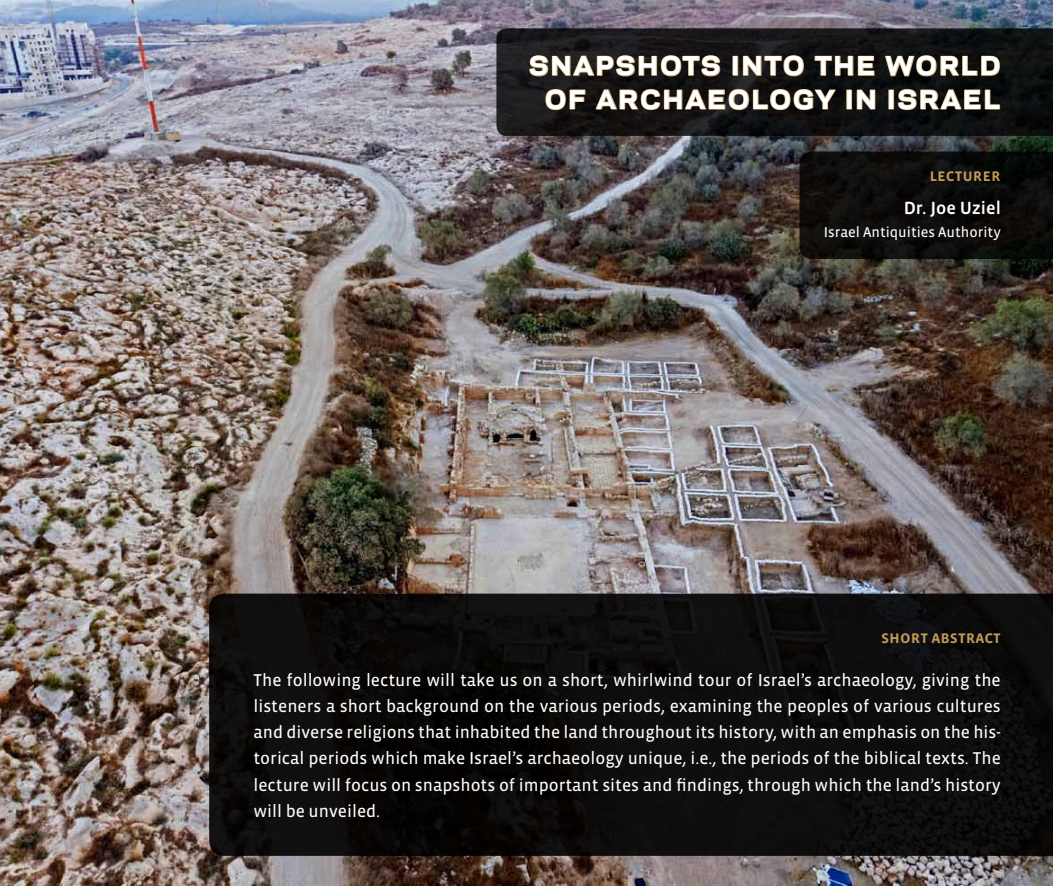
<style>
.page{position:relative;width:1053px;height:886px;background:#fff}
.page>*{position:absolute;margin:0;border:0;box-sizing:border-box;transform-origin:0 0}
.t1{font:700 33.62px/33.6px "Polaris";letter-spacing:.03em;color:#fff;text-align:center}
.t2{font:500 18px "Vista Sans OTCE";color:#fff}
.t3{font:17.5px/26.2px "Vista Sans OTCE";color:#fff;text-align:justify}
.t4{font:500 17.5px "Vista Sans OTCE";color:#c39b59}
.t5{font:14.62px "Vista Sans OTCE";color:#fff}
</style>
<div class="page">
<img style="left:0;top:0;width:1052px;height:886px">
<svg style="left:209px;top:594px;width:843px;height:262px;background:#0c0b0b"></svg>
<svg style="left:496px;top:28px;width:556px;height:108px;background:#141415"></svg>
<svg style="left:799px;top:151px;width:253px;height:108px;background:#0c0c0b"></svg>
<svg style="left:529px;top:55px;width:192px;height:22px;background:#463a2a"></svg>
<div style="left:732px;top:56px;width:6px;height:20px;border:1px solid #c39b59"></div>
<svg style="left:742px;top:55px;width:62px;height:22px"></svg>
<svg style="left:813px;top:55px;width:62px;height:22px"></svg>
<svg style="left:884px;top:55px;width:116px;height:22px;background:#393121"></svg>
<svg style="left:544px;top:88px;width:42px;height:23px"></svg>
<svg style="left:594px;top:88px;width:243px;height:23px;background:#3b3022"></svg>
<div style="left:846px;top:89px;width:6px;height:21px;border:1px solid #c39b59"></div>
<svg style="left:856px;top:88px;width:19px;height:23px"></svg>
<div style="left:888px;top:89px;width:6px;height:21px;border:1px solid #c39b59"></div>
<svg style="left:897px;top:88px;width:103px;height:23px;background:#383020"></svg>
<h1 class="t1" style="left:528px;top:44px;width:473px">Snapshots into the World of Archaeology in Israel</h1>
<p class="t4" style="left:929px;top:165px;width:73px">lecturer</p>
<p class="t2" style="left:903px;top:198px;width:99px">Dr. Joe Uziel</p>
<p class="t5" style="left:823px;top:223px;width:178px">Israel Antiquities Authority</p>
<p class="t4" style="left:881px;top:627px;width:121px">short abstract</p>
<p class="t3" style="left:253px;top:666px;width:748px">The following lecture will take us on a short, whirlwind tour of Israel’s archaeology, giving the listeners a short background on the various periods, examining the peoples of various cultures and diverse religions that inhabited the land throughout its history, with an emphasis on the his&shy;torical periods which make Israel’s archaeology unique, i.e., the periods of the biblical texts. The lecture will focus on snapshots of important sites and findings, through which the land’s history will be unveiled.</p>
</div>
